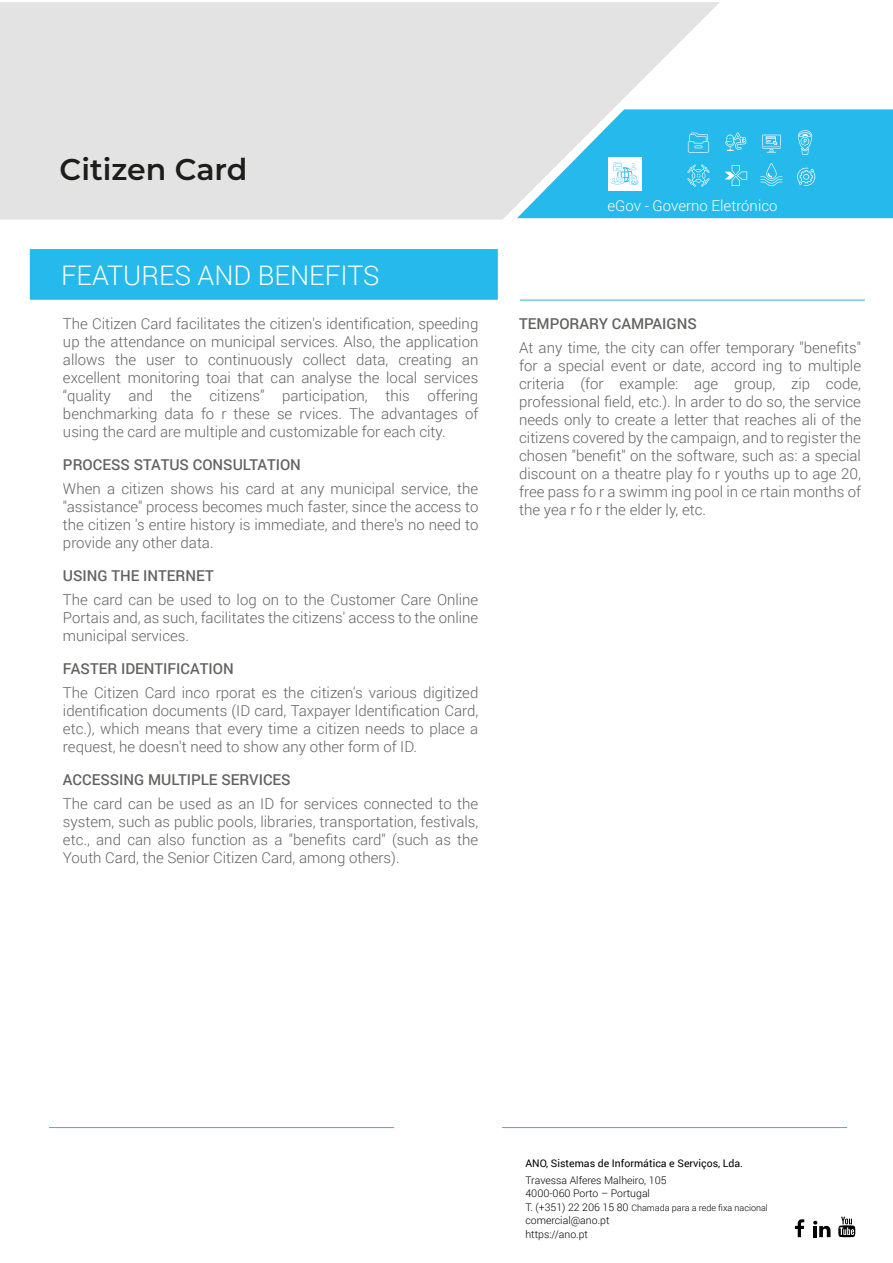
<style>
.page{position:relative;width:893px;height:1263px;background:#fff}
.page>*{position:absolute;margin:0;border:0;box-sizing:border-box;transform-origin:0 0}
.t1{font:600 30px "Montserrat";color:#1d1d1b}
.t2{font:300 27px "Roboto";color:#fff}
.t3{font:300 15px/18px "Roboto";color:#626261;text-align:justify}
.t4{font:500 15px "Roboto";color:#626261}
.t5{font:300 15px "Roboto";color:#fff}
.t6{font:300 10.5px/13.5px "Roboto";color:#000}
.t7{font:10.5px "Roboto";color:#000}
.t8{font:300 9px "Roboto";color:#000}
.s1{font-size:10.5px}
</style>
<div class="page">
<hr style="left:49px;top:1127px;width:345px;height:1px;background:#24b9eb">
<hr style="left:502px;top:1127px;width:345px;height:1px;background:#24b9eb">
<div style="left:30px;top:249px;width:468px;height:51px;background:#25b9ec"></div>
<hr style="left:520px;top:300px;width:345px;height:1px;background:#24b9eb">
<div style="left:0;top:2px;width:720px;height:218px;background:#e3e3e3"></div>
<svg style="left:795px;top:1219px;width:9px;height:18px"></svg>
<svg style="left:838px;top:1217px;width:17px;height:20px"></svg>
<svg style="left:813px;top:1221px;width:17px;height:16px"></svg>
<svg style="left:517px;top:109px;width:376px;height:109px;background:#4bc3ec"></svg>
<h1 class="t1" style="left:60px;top:148px;width:189px">Citizen Card</h1>
<h2 class="t2" style="left:61px;top:256px;width:320px">FEATURES AND BENEFITS</h2>
<p class="t3" style="left:63px;top:314px;width:417px">The Citizen Card facilitates the citizen's identification, speeding up the attendance on municipal services. Also, the application allows the user to continuously collect data, creating an excellent monitoring toai that can analyse the local services “quality and the citizens” participation, this offering benchmarking data fo r these se rvices. The advantages of using the card are multiple and customizable for each city.</p>
<p class="t4" style="left:63px;top:454px;width:239px">PROCESS STATUS CONSULTATION</p>
<p class="t3" style="left:63px;top:479px;width:417px">When a citizen shows his card at any municipal service, the "assistance" process becomes much faster, since the access to the citizen 's entire history is immediate, and there's no need to provide any other data.</p>
<p class="t4" style="left:63px;top:565px;width:152px">USING THE INTERNET</p>
<p class="t3" style="left:63px;top:590px;width:417px">The card can be used to log on to the Customer Care Online Portais and, as such, facilitates the citizens' access to the online municipal services.</p>
<p class="t4" style="left:63px;top:658px;width:172px">FASTER IDENTIFICATION</p>
<p class="t3" style="left:63px;top:683px;width:417px">The Citizen Card inco rporat es the citizen's various digitized identification documents (ID card, Taxpayer ldentification Card, etc.), which means that every time a citizen needs to place a request, he doesn't need to show any other form of ID.</p>
<p class="t4" style="left:63px;top:769px;width:229px">ACCESSING MULTIPLE SERVICES</p>
<p class="t3" style="left:63px;top:794px;width:417px">The card can be used as an ID for services connected to the system, such as public pools, libraries, transportation, festivals, etc., and can also function as a "benefits card" (such as the Youth Card, the Senior Citizen Card, among others).</p>
<p class="t5" style="left:607px;top:195px;width:172px">eGov - Governo Eletrónico</p>
<p class="t4" style="left:519px;top:313px;width:179px">TEMPORARY CAMPAIGNS</p>
<p class="t3" style="left:519px;top:338px;width:343px">At any time, the city can offer temporary "benefits" for a special event or date, accord ing to multiple criteria (for example: age group, zip code, professional field, etc.). ln arder to do so, the service needs only to create a letter that reaches ali of the citizens covered by the campaign, and to register the chosen "benefit" on the software, such as: a special discount on a theatre play fo r youths up to age 20, free pass fo r a swimm ing pool in ce rtain months of the yea r fo r the elder ly, etc.</p>
<p class="t7" style="left:525px;top:1156px;width:219px">ANO, Sistemas de Informática e Serviços, Lda.</p>
<p class="t6" style="left:525px;top:1173px;width:143px">Travessa Alferes Malheiro, 105<br>4000-060 Porto – Portugal</p>
<p class="t8" style="left:525px;top:1201px;width:244px"><span class="s1">T. (+351) 22 206 15 80</span> Chamada para a rede fixa nacional</p>
<p class="t6" style="left:525px;top:1213px;width:86px">comercial@ano.pt https://ano.pt</p>
</div>
